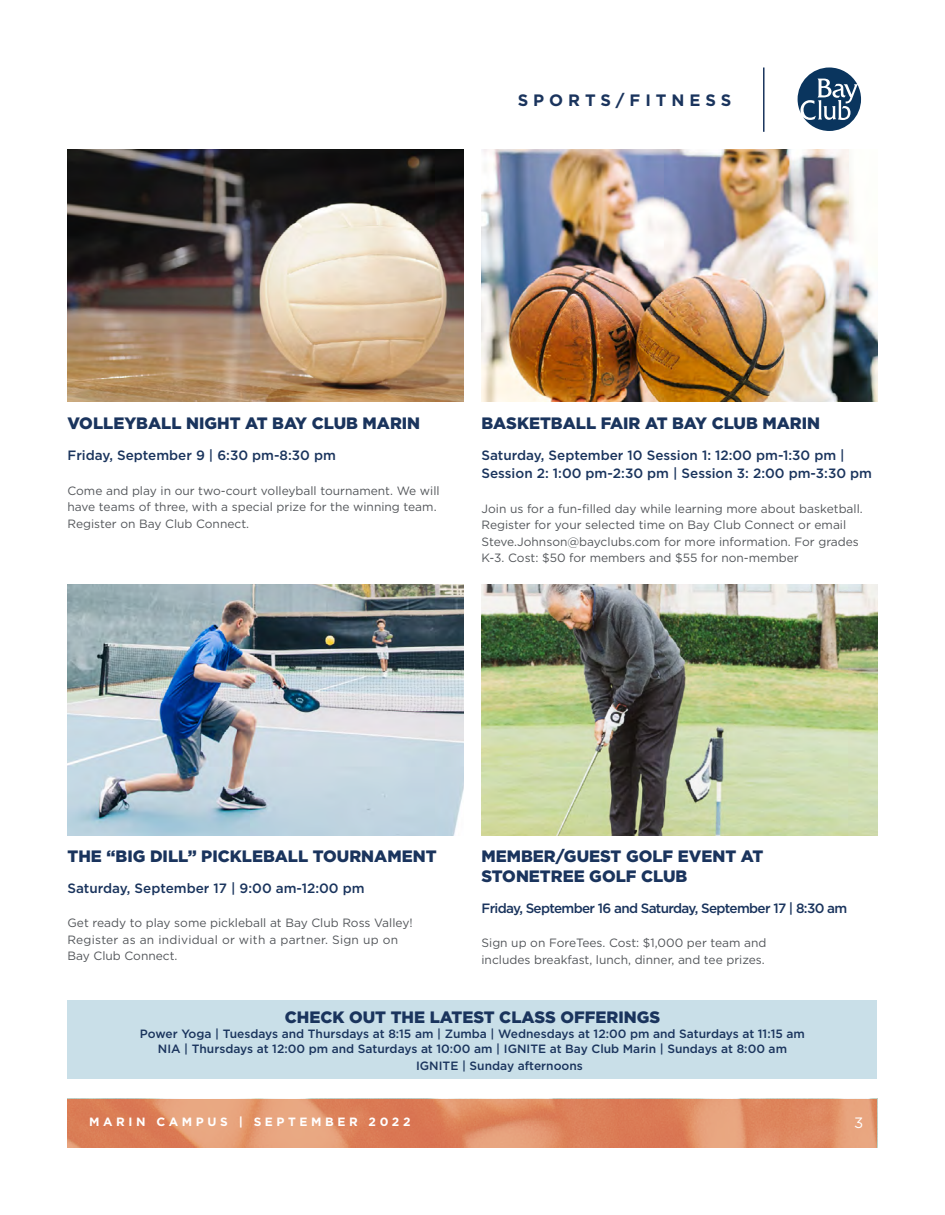
<style>
.page{position:relative;width:945px;height:1215px;background:#fff}
.page>*{position:absolute;margin:0;border:0;box-sizing:border-box;transform-origin:0 0}
.t1{font:900 16.5px/19.8px "Gotham";color:#1a345d}
.t2{font:700 16.5px "Gotham";letter-spacing:.3em;color:#1a345d}
.t3{font:15px "Gotham";color:#fff}
.t4{font:500 13.5px/18px "Gotham";color:#1a345d}
.t5{font:500 13.5px "Gotham";letter-spacing:-.05em;color:#1a345d}
.t6{font:12px/16.5px "Gotham";color:#53565a}
.t7{font:500 12px/15px "Gotham";color:#1a345d;text-align:center}
.t8{font:700 12px "Gotham";letter-spacing:.3em;color:#fff}
</style>
<div class="page">
<img style="left:68px;top:1099px;width:810px;height:48px">
<svg style="left:798px;top:68px;width:63px;height:63px"></svg>
<hr style="left:763px;top:68px;width:2px;height:64px;background:#1a345d">
<div style="left:68px;top:1001px;width:810px;height:78px;background:#c9dfe8"></div>
<img style="left:68px;top:584px;width:396px;height:252px">
<img style="left:482px;top:584px;width:396px;height:252px">
<img style="left:68px;top:150px;width:396px;height:252px">
<img style="left:482px;top:150px;width:396px;height:252px">
<h1 class="t2" style="left:518px;top:90px;width:215px">SPORTS/FITNESS</h1>
<h1 class="t1" style="left:68px;top:413px;width:354px">VOLLEYBALL NIGHT AT BAY CLUB MARIN</h1>
<p class="t4" style="left:68px;top:446px;width:270px">Friday, September 9 | 6:30 pm-8:30 pm</p>
<p class="t6" style="left:68px;top:482px;width:374px">Come and play in our two-court volleyball tournament. We will have teams of three, with a special prize for the winning team.<br>Register on Bay Club Connect.</p>
<h1 class="t1" style="left:482px;top:413px;width:340px">BASKETBALL FAIR AT BAY CLUB MARIN</h1>
<p class="t4" style="left:482px;top:446px;width:392px">Saturday, September 10 Session 1: 12:00 pm-1:30 pm |<br>Session 2: 1:00 pm-2:30 pm | Session 3: 2:00 pm-3:30 pm</p>
<p class="t6" style="left:482px;top:500px;width:383px">Join us for a fun-filled day while learning more about basketball.<br>Register for your selected time on Bay Club Connect or email Steve.Johnson@bayclubs.com for more information. For grades K-3. Cost: $50 for members and $55 for non-member</p>
<h1 class="t1" style="left:68px;top:846px;width:371px">THE “BIG DILL” PICKLEBALL TOURNAMENT</h1>
<p class="t4" style="left:68px;top:879px;width:299px">Saturday, September 17 | 9:00 am-12:00 pm</p>
<p class="t6" style="left:68px;top:915px;width:347px">Get ready to play some pickleball at Bay Club Ross Valley!<br>Register as an individual or with a partner. Sign up on<br>Bay Club Connect.</p>
<h1 class="t1" style="left:482px;top:846px;width:283px">MEMBER/GUEST GOLF EVENT AT<br>STONETREE GOLF CLUB</h1>
<p class="t5" style="left:482px;top:900px;width:367px">Friday, September 16 and Saturday, September 17 | 8:30 am</p>
<p class="t6" style="left:482px;top:934px;width:287px">Sign up on ForeTees. Cost: $1,000 per team and includes breakfast, lunch, dinner, and tee prizes.</p>
<h1 class="t1" style="left:285px;top:1007px;width:377px">CHECK OUT THE LATEST CLASS OFFERINGS</h1>
<p class="t7" style="left:140px;top:1026px;width:667px">Power Yoga | Tuesdays and Thursdays at 8:15 am | Zumba | Wednesdays at 12:00 pm and Saturdays at 11:15 am<br>NIA | Thursdays at 12:00 pm and Saturdays at 10:00 am | IGNITE at Bay Club Marin | Sundays at 8:00 am</p>
<p class="t7" style="left:416px;top:1058px;width:168px">IGNITE | Sunday afternoons</p>
<p class="t8" style="left:89px;top:1115px;width:323px">MARIN CAMPUS | SEPTEMBER 2022</p>
<p class="t3" style="left:854px;top:1114px;width:11px">3</p>
</div>
